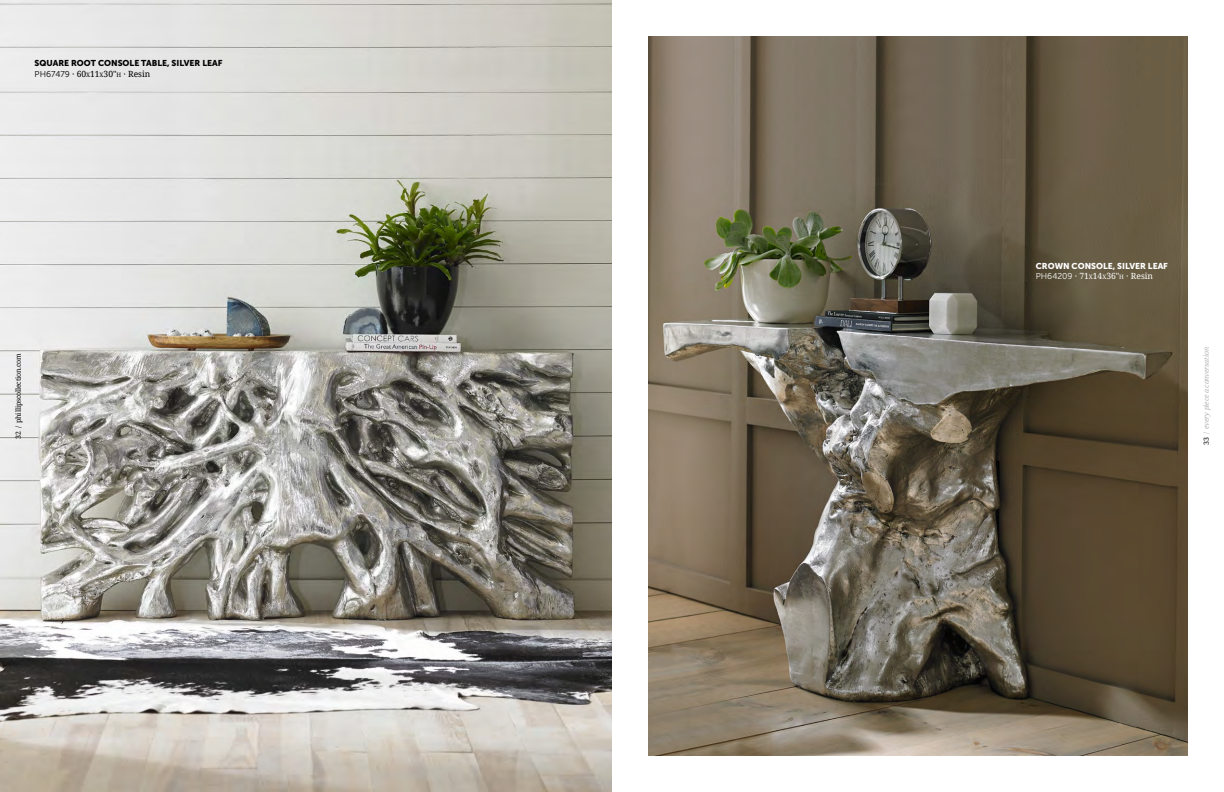
<style>
.page{position:relative;width:1224px;height:792px;background:#fff}
.page>*{position:absolute;margin:0;border:0;box-sizing:border-box;transform-origin:0 0}
.t1{font:8.5px "Museo Sans 900";color:#000}
.t2{font:8.5px "Droid Serif";color:#000}
.t3{font:8.5px "Droid Serif";color:#fff}
.t4{font:8.5px "Museo Sans 900";color:#fff}
.t5{font:italic 7px "Droid Serif";letter-spacing:-.025em;color:#b1b4b6}
.t6{font:7px "Droid Serif";letter-spacing:-.025em;color:#000}
.s1{font-family:"Museo Sans 300"}
.s2{font-size:5.9px}
.s3{font-style:inherit}
.s4{font-style:normal;color:#000}
.s5{font-style:normal}
</style>
<div class="page">
<img style="left:0;top:0;width:612px;height:792px">
<img style="left:648px;top:36px;width:540px;height:720px">
<p class="t1" style="left:35px;top:59px;width:189px">SQUARE ROOT CONSOLE TABLE, SILVER LEAF</p>
<p class="t2" style="left:35px;top:68px;width:117px"><span class="s1">PH67479</span> · 60<span class="s2">X</span>11<span class="s2">X</span>30"<span class="s2">H</span> · <span class="s3">Resin</span></p>
<p class="t6" style="left:13px;top:439px;width:87px;rotate:-90deg">32 / phillipscollection.com</p>
<p class="t4" style="left:1036px;top:261px;width:134px">CROWN CONSOLE, SILVER LEAF</p>
<p class="t3" style="left:1036px;top:270px;width:119px"><span class="s1">PH64209</span> · 71<span class="s2">X</span>14<span class="s2">X</span>36"<span class="s2">H</span> · <span class="s3">Resin</span></p>
<p class="t5" style="left:1201px;top:445px;width:99px;rotate:-90deg"><span class="s4">33</span> <span class="s5">/</span> every piece a conversation</p>
</div>
